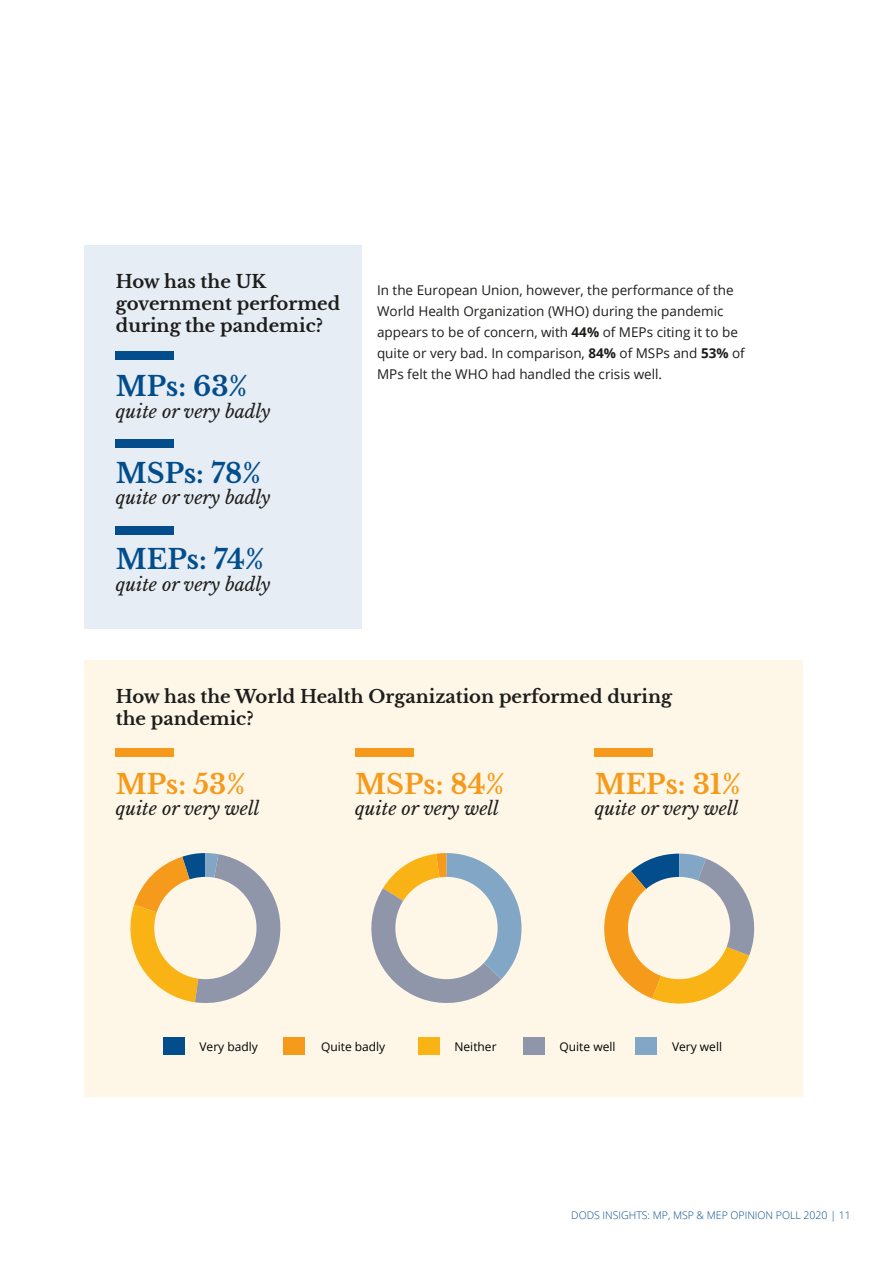
<style>
.page{position:relative;width:893px;height:1263px;background:#fff}
.page>*{position:absolute;margin:0;border:0;box-sizing:border-box;transform-origin:0 0}
.t1{font:700 27px "Libre Baskerville";color:#f59a1a}
.t2{font:700 27px "Libre Baskerville";color:#034d8c}
.t3{font:700 18px/21.6px "Libre Baskerville";color:#1d1d1b}
.t4{font:italic 18px "Libre Baskerville";color:#1d1d1b}
.t5{font:13.5px/21px "Open Sans";color:#1d1d1b}
.t6{font:12px "Open Sans";color:#000}
.t7{font:300 10.5px "Open Sans";color:#034d8c}
.s1{font-weight:700}
</style>
<div class="page">
<div style="left:85px;top:660px;width:718px;height:437px;background:#fef7e8"></div>
<svg style="left:130px;top:853px;width:151px;height:150px"></svg>
<svg style="left:371px;top:853px;width:150px;height:150px"></svg>
<div style="left:163px;top:1037px;width:21px;height:18px;background:#034d8c"></div>
<div style="left:283px;top:1037px;width:21px;height:18px;background:#f59a1a"></div>
<div style="left:418px;top:1037px;width:21px;height:18px;background:#fab314"></div>
<div style="left:523px;top:1037px;width:21px;height:18px;background:#9096aa"></div>
<div style="left:636px;top:1037px;width:21px;height:18px;background:#81a6c6"></div>
<svg style="left:604px;top:854px;width:151px;height:150px"></svg>
<div style="left:154px;top:877px;width:102px;height:102px;background:#fef7e8;border-radius:50%"></div>
<div style="left:395px;top:877px;width:103px;height:102px;background:#fef7e8;border-radius:50%"></div>
<div style="left:628px;top:877px;width:102px;height:102px;background:#fef7e8;border-radius:50%"></div>
<div style="left:85px;top:245px;width:277px;height:384px;background:#e6edf4"></div>
<div style="left:116px;top:352px;width:58px;height:8px;background:#034d8c"></div>
<div style="left:116px;top:439px;width:58px;height:8px;background:#034d8c"></div>
<div style="left:116px;top:527px;width:58px;height:8px;background:#034d8c"></div>
<div style="left:116px;top:749px;width:58px;height:8px;background:#f59a1a"></div>
<div style="left:355px;top:749px;width:58px;height:8px;background:#f59a1a"></div>
<div style="left:595px;top:749px;width:58px;height:8px;background:#f59a1a"></div>
<h2 class="t3" style="left:116px;top:271px;width:226px">How has the UK government performed during the pandemic?</h2>
<h1 class="t2" style="left:116px;top:370px;width:133px">MPs: 63%</h1>
<h2 class="t4" style="left:116px;top:400px;width:156px">quite or very badly</h2>
<h1 class="t2" style="left:116px;top:457px;width:147px">MSPs: 78%</h1>
<h2 class="t4" style="left:116px;top:487px;width:156px">quite or very badly</h2>
<h1 class="t2" style="left:116px;top:543px;width:150px">MEPs: 74%</h1>
<h2 class="t4" style="left:116px;top:573px;width:156px">quite or very badly</h2>
<p class="t5" style="left:377px;top:279px;width:369px">In the European Union, however, the performance of the World Health Organization (WHO) during the pandemic appears to be of concern, with <span class="s1">44%</span> of MEPs citing it to be quite or very bad. In comparison, <span class="s1">84%</span> of MSPs and <span class="s1">53%</span> of MPs felt the WHO had handled the crisis well.</p>
<h2 class="t3" style="left:116px;top:686px;width:558px">How has the World Health Organization performed during the pandemic?</h2>
<h1 class="t1" style="left:116px;top:768px;width:131px">MPs: 53%</h1>
<h2 class="t4" style="left:116px;top:798px;width:145px">quite or very well</h2>
<h1 class="t1" style="left:355px;top:768px;width:151px">MSPs: 84%</h1>
<h2 class="t4" style="left:355px;top:798px;width:145px">quite or very well</h2>
<h1 class="t1" style="left:595px;top:768px;width:148px">MEPs: 31%</h1>
<h2 class="t4" style="left:595px;top:798px;width:145px">quite or very well</h2>
<p class="t6" style="left:199px;top:1038px;width:60px">Very badly</p>
<p class="t6" style="left:321px;top:1039px;width:66px">Quite badly</p>
<p class="t6" style="left:454px;top:1038px;width:44px">Neither</p>
<p class="t6" style="left:559px;top:1038px;width:57px">Quite well</p>
<p class="t6" style="left:672px;top:1038px;width:52px">Very well</p>
<p class="t7" style="left:571px;top:1207px;width:281px">DODS INSIGHTS: MP, MSP &amp; MEP OPINION POLL 2020 | 11</p>
</div>
